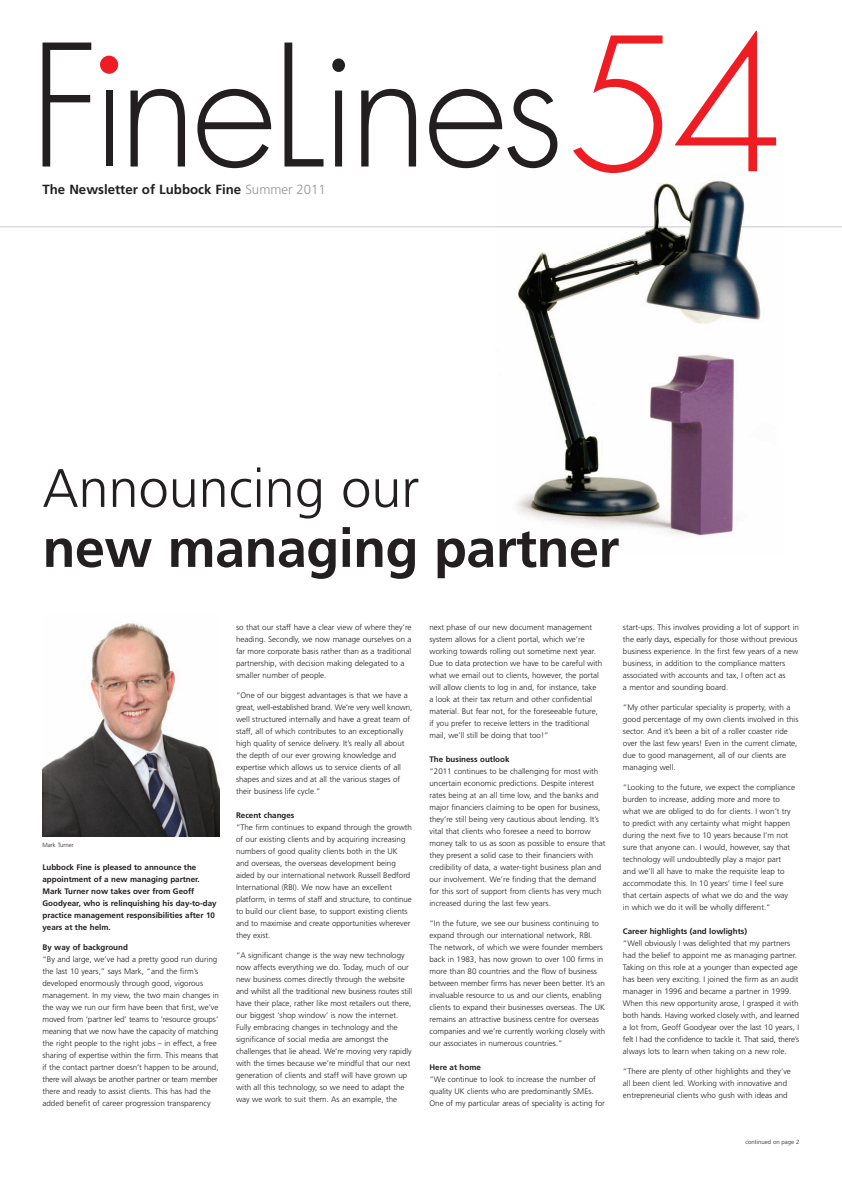
<style>
.page{position:relative;width:842px;height:1191px;background:#fff}
.page>*{position:absolute;margin:0;border:0;box-sizing:border-box;transform-origin:0 0}
.t1{font:300 180px "Futura";color:#ee1d23}
.t2{font:700 54px "Frutiger";letter-spacing:-.01em;color:#231f20}
.t3{font:300 54px "Frutiger";color:#231f20}
.t4{font:700 13.2px "Frutiger";color:#231f20}
.t5{font:300 8px/12px "Frutiger";color:#231f20}
.t6{font:700 8px/12px "Frutiger";color:#231f20}
.t7{font:300 6px "Frutiger";color:#231f20}
.s1{font-weight:300;color:#939598}
</style>
<div class="page">
<img style="left:496px;top:168px;width:287px;height:368px">
<svg style="left:43px;top:43px;width:48px;height:123px"></svg>
<div style="left:106px;top:90px;width:6px;height:76px;background:#231f20"></div>
<svg style="left:131px;top:89px;width:54px;height:77px"></svg>
<svg style="left:197px;top:89px;width:74px;height:79px"></svg>
<svg style="left:284px;top:43px;width:39px;height:123px"></svg>
<svg style="left:332px;top:58px;width:13px;height:108px"></svg>
<svg style="left:361px;top:89px;width:55px;height:77px"></svg>
<svg style="left:429px;top:89px;width:128px;height:79px"></svg>
<div style="left:100px;top:56px;width:18px;height:18px;background:#ee1d23;border-radius:50%"></div>
<hr style="left:0;top:227px;width:842px;height:1px;background:#c7c8ca">
<img style="left:43px;top:623px;width:176px;height:213px">
<img style="left:535px;top:184px;width:209px;height:81px">
<h3 class="t4" style="left:43px;top:184px;width:285px">The Newsletter of Lubbock Fine <span class="s1">Summer 2011</span></h3>
<h1 class="t1" style="left:567px;top:23px;width:219px">54</h1>
<h2 class="t3" style="left:43px;top:466px;width:378px">Announcing our</h2>
<h2 class="t2" style="left:43px;top:526px;width:578px">new managing partner</h2>
<p class="t7" style="left:43px;top:842px;width:33px">Mark Turner</p>
<p class="t6" style="left:43px;top:861px;width:176px">Lubbock Fine is pleased to announce the appointment of a new managing partner.<br>Mark Turner now takes over from Geoff Goodyear, who is relinquishing his day-to-day practice management responsibilities after 10 years at the helm.</p>
<p class="t6" style="left:43px;top:941px;width:87px">By way of background</p>
<p class="t5" style="left:43px;top:953px;width:178px">“By and large, we’ve had a pretty good run during the last 10 years,” says Mark, “and the firm’s developed enormously through good, vigorous management. In my view, the two main changes in the way we run our firm have been that first, we’ve moved from ‘partner led’ teams to ‘resource groups’ meaning that we now have the capacity of matching the right people to the right jobs – in effect, a free sharing of expertise within the firm. This means that if the contact partner doesn’t happen to be around, there will always be another partner or team member there and ready to assist clients. This has had the added benefit of career progression transparency</p>
<p class="t5" style="left:236px;top:621px;width:177px">so that our staff have a clear view of where they’re heading. Secondly, we now manage ourselves on a far more corporate basis rather than as a traditional partnership, with decision making delegated to a smaller number of people.</p>
<p class="t5" style="left:236px;top:689px;width:178px">“One of our biggest advantages is that we have a great, well-established brand. We’re very well known, well structured internally and have a great team of staff, all of which contributes to an exceptionally high quality of service delivery. It’s really all about the depth of our ever growing knowledge and expertise which allows us to service clients of all shapes and sizes and at all the various stages of their business life cycle.”</p>
<p class="t6" style="left:236px;top:809px;width:60px">Recent changes</p>
<p class="t5" style="left:236px;top:821px;width:177px">“The firm continues to expand through the growth of our existing clients and by acquiring increasing numbers of good quality clients both in the UK and overseas, the overseas development being aided by our international network Russell Bedford International (RBI). We now have an excellent platform, in terms of staff and structure, to continue to build our client base, to support existing clients and to maximise and create opportunities wherever they exist.</p>
<p class="t5" style="left:236px;top:949px;width:178px">“A significant change is the way new technology now affects everything we do. Today, much of our new business comes directly through the website and whilst all the traditional new business routes still have their place, rather like most retailers out there, our biggest ‘shop window’ is now the internet.<br>Fully embracing changes in technology and the significance of social media are amongst the challenges that lie ahead. We’re moving very rapidly with the times because we’re mindful that our next generation of clients and staff will have grown up with all this technology, so we need to adapt the way we work to suit them. As an example, the</p>
<p class="t5" style="left:429px;top:621px;width:174px">next phase of our new document management system allows for a client portal, which we’re working towards rolling out sometime next year.<br>Due to data protection we have to be careful with what we email out to clients, however, the portal will allow clients to log in and, for instance, take a look at their tax return and other confidential material. But fear not, for the foreseeable future, if you prefer to receive letters in the traditional mail, we’ll still be doing that too!”</p>
<p class="t6" style="left:429px;top:753px;width:82px">The business outlook</p>
<p class="t5" style="left:429px;top:765px;width:177px">“2011 continues to be challenging for most with uncertain economic predictions. Despite interest rates being at an all time low, and the banks and major financiers claiming to be open for business, they’re still being very cautious about lending. It’s vital that clients who foresee a need to borrow money talk to us as soon as possible to ensure that they present a solid case to their financiers with credibility of data, a water-tight business plan and our involvement. We’re finding that the demand for this sort of support from clients has very much increased during the last few years.</p>
<p class="t5" style="left:429px;top:917px;width:177px">“In the future, we see our business continuing to expand through our international network, RBI.<br>The network, of which we were founder members back in 1983, has now grown to over 100 firms in more than 80 countries and the flow of business between member firms has never been better. It’s an invaluable resource to us and our clients, enabling clients to expand their businesses overseas. The UK remains an attractive business centre for overseas companies and we’re currently working closely with our associates in numerous countries.”</p>
<p class="t6" style="left:429px;top:1061px;width:53px">Here at home</p>
<p class="t5" style="left:429px;top:1073px;width:177px">“We continue to look to increase the number of quality UK clients who are predominantly SMEs.<br>One of my particular areas of speciality is acting for</p>
<p class="t5" style="left:623px;top:621px;width:177px">start-ups. This involves providing a lot of support in the early days, especially for those without previous business experience. In the first few years of a new business, in addition to the compliance matters associated with accounts and tax, I often act as<br>a mentor and sounding board.</p>
<p class="t5" style="left:623px;top:701px;width:177px">“My other particular speciality is property, with a good percentage of my own clients involved in this sector. And it’s been a bit of a roller coaster ride over the last few years! Even in the current climate, due to good management, all of our clients are managing well.</p>
<p class="t5" style="left:623px;top:781px;width:174px">“Looking to the future, we expect the compliance burden to increase, adding more and more to what we are obliged to do for clients. I won’t try to predict with any certainty what might happen during the next five to 10 years because I’m not sure that anyone can. I would, however, say that technology will undoubtedly play a major part and we’ll all have to make the requisite leap to accommodate this. In 10 years’ time I feel sure that certain aspects of what we do and the way in which we do it will be wholly different.”</p>
<p class="t6" style="left:623px;top:925px;width:126px">Career highlights (and lowlights)</p>
<p class="t5" style="left:623px;top:937px;width:178px">“Well obviously I was delighted that my partners had the belief to appoint me as managing partner.<br>Taking on this role at a younger than expected age has been very exciting. I joined the firm as an audit manager in 1996 and became a partner in 1999.<br>When this new opportunity arose, I grasped it with both hands. Having worked closely with, and learned a lot from, Geoff Goodyear over the last 10 years, I felt I had the confidence to tackle it. That said, there’s always lots to learn when taking on a new role.</p>
<p class="t5" style="left:623px;top:1065px;width:169px">“There are plenty of other highlights and they’ve all been client led. Working with innovative and entrepreneurial clients who gush with ideas and</p>
<p class="t7" style="left:746px;top:1139px;width:55px">continued on page 2</p>
</div>
